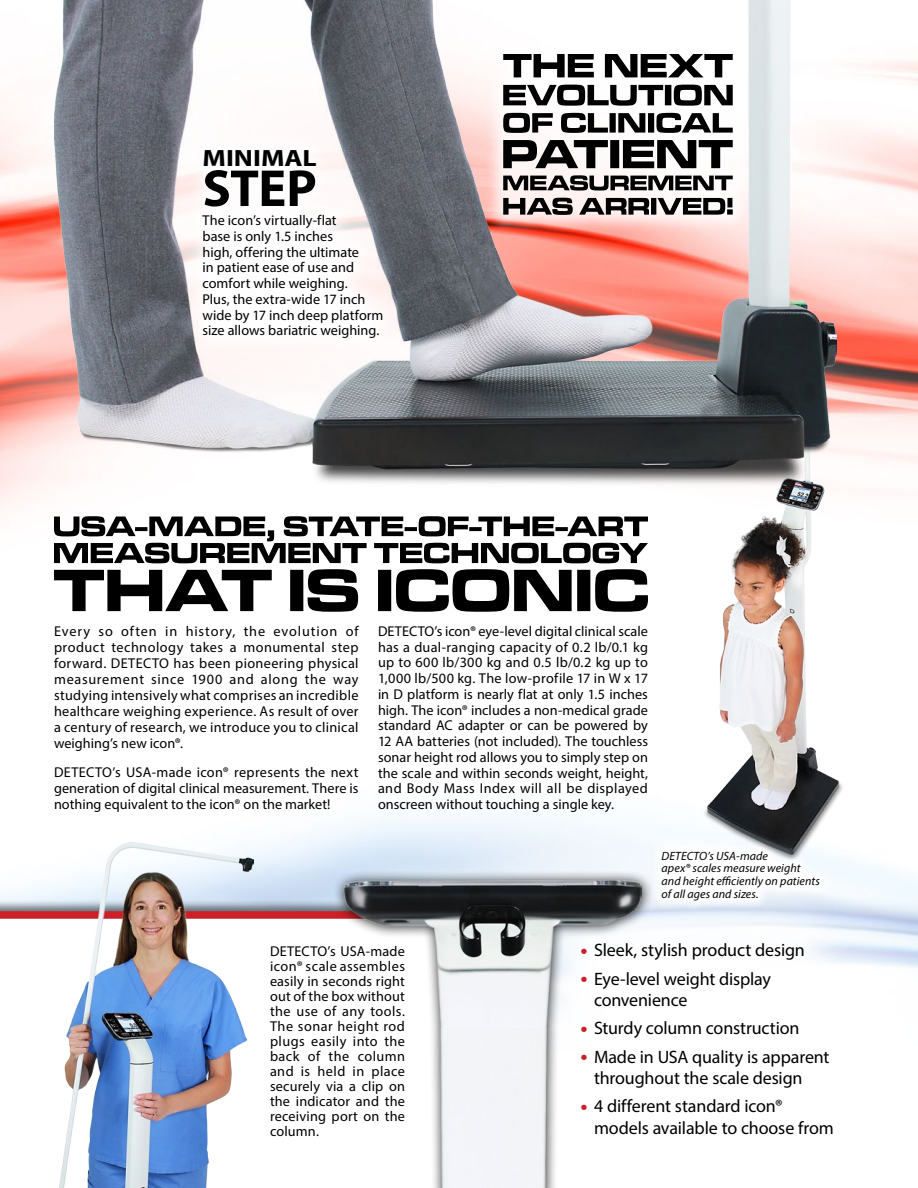
<style>
.page{position:relative;width:918px;height:1188px;background:#fff}
.page>*{position:absolute;margin:0;border:0;box-sizing:border-box;transform-origin:0 0}
.t1{font:700 52.5px "Myriad Pro";color:#000}
.t2{font:700 23.55px "Myriad Pro";color:#000;scale:1.18 1}
.t3{font:18px/21.6px "Myriad Pro";letter-spacing:-.01em;color:#000}
.t4{font:14.25px/15.8px "Myriad Pro";letter-spacing:.005em;color:#000;text-align:justify}
.t5{font:italic 12px/12.8px "Myriad Pro";letter-spacing:.005em;color:#000}
.s1{font-size:25.5px;color:#cc2027}
</style>
<div class="page">
<img style="left:0;top:61px;width:918px;height:907px">
<svg style="left:0;top:908px;width:333px;height:60px"></svg>
<div style="left:531px;top:893px;width:353px;height:293px;background:#fff"></div>
<img style="left:54px;top:843px;width:200px;height:345px">
<div style="left:264px;top:939px;width:147px;height:202px;background:#fff"></div>
<svg style="left:649px;top:838px;width:183px;height:74px"></svg>
<svg style="left:54px;top:569px;width:594px;height:43px"></svg>
<svg style="left:54px;top:516px;width:594px;height:47px"></svg>
<div style="left:333px;top:869px;width:321px;height:319px;background:#000;opacity:.9"></div>
<img style="left:344px;top:880px;width:298px;height:308px">
<img style="left:703px;top:446px;width:141px;height:415px">
<img style="left:54px;top:0;width:783px;height:488px">
<div style="left:484px;top:35px;width:268px;height:199px;background:#fff;opacity:.8"></div>
<svg style="left:503px;top:198px;width:230px;height:17px"></svg>
<svg style="left:503px;top:175px;width:230px;height:16px"></svg>
<svg style="left:503px;top:140px;width:230px;height:28px"></svg>
<svg style="left:503px;top:113px;width:230px;height:20px"></svg>
<svg style="left:503px;top:85px;width:230px;height:21px"></svg>
<svg style="left:503px;top:54px;width:230px;height:23px"></svg>
<svg style="left:185px;top:131px;width:216px;height:225px"></svg>
<h2 class="t2" style="left:202px;top:142px;width:98px">MINIMAL</h2>
<h1 class="t1" style="left:202px;top:154px;width:116px">STEP</h1>
<p class="t4" style="left:202px;top:212px;width:183px;text-align:left">The icon’s virtually-flat<br>base is only 1.5 inches<br>high, offering the ultimate<br>in patient ease of use and comfort while weighing.<br>Plus, the extra-wide 17 inch wide by 17 inch deep platform size allows bariatric weighing.</p>
<p class="t4" style="left:54px;top:623px;width:306px">Every so often in history, the evolution of product technology takes a monumental step forward. DETECTO has been pioneering physical measurement since 1900 and along the way studying intensively what comprises an incredible healthcare weighing experience. As result of over a century of research, we introduce you to clinical weighing’s new icon®.</p>
<p class="t4" style="left:54px;top:764px;width:306px">DETECTO’s USA-made icon® represents the next generation of digital clinical measurement. There is nothing equivalent to the icon® on the market!</p>
<p class="t4" style="left:378px;top:623px;width:272px">DETECTO’s icon® eye-level digital clinical scale has a dual-ranging capacity of 0.2 lb/0.1 kg up to 600 lb/300 kg and 0.5 lb/0.2 kg up to 1,000 lb/500 kg. The low-profile 17 in W x 17 in D platform is nearly flat at only 1.5 inches high. The icon® includes a non-medical grade standard AC adapter or can be powered by 12 AA batteries (not included). The touchless sonar height rod allows you to simply step on the scale and within seconds weight, height, and Body Mass Index will all be displayed onscreen without touching a single key.</p>
<p class="t5" style="left:662px;top:849px;width:160px">DETECTO’s USA-made<br>apex® scales measure weight and height efficiently on patients of all ages and sizes.</p>
<p class="t4" style="left:270px;top:943px;width:137px;line-height:15px">DETECTO’s USA-made icon® scale assembles easily in seconds right out of the box without the use of any tools.<br>The sonar height rod plugs easily into the back of the column and is held in place securely via a clip on the indicator and the receiving port on the column.</p>
<p class="t3" style="left:580px;top:939px;width:226px"><span class="s1">•</span> Sleek, stylish product design</p>
<p class="t3" style="left:594px;top:967px;width:179px;text-indent:-14px"><span class="s1">•</span> Eye-level weight display convenience</p>
<p class="t3" style="left:580px;top:1017px;width:221px"><span class="s1">•</span> Sturdy column construction</p>
<p class="t3" style="left:594px;top:1046px;width:237px;text-indent:-14px"><span class="s1">•</span> Made in USA quality is apparent throughout the scale design</p>
<p class="t3" style="left:594px;top:1095px;width:241px;text-indent:-14px"><span class="s1">•</span> 4 different standard icon® models available to choose from</p>
</div>
